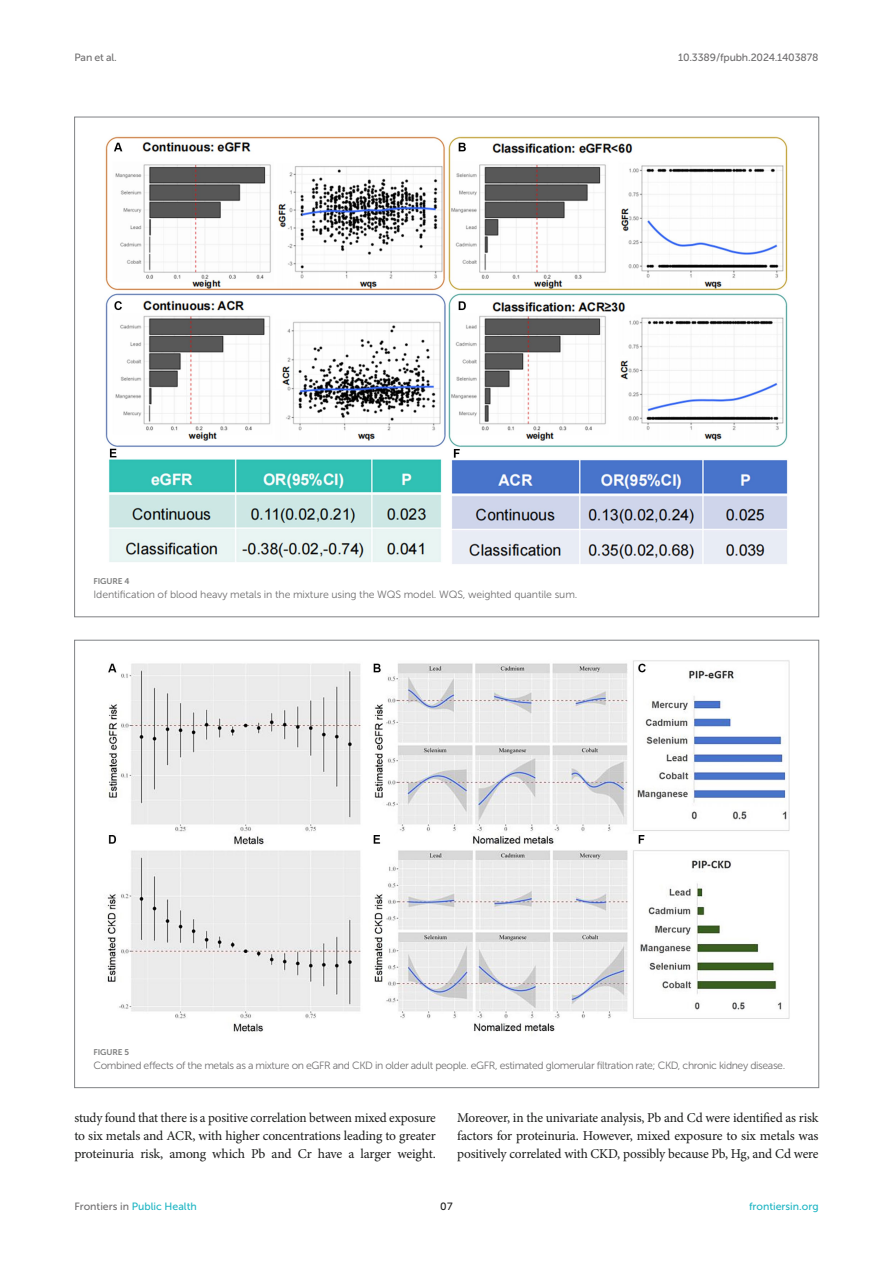
<style>
.page{position:relative;width:893px;height:1263px;background:#fff}
.page>*{position:absolute;margin:0;border:0;box-sizing:border-box;transform-origin:0 0}
.TEXT{font:13.5px/18px "Minion Pro";letter-spacing:-.015em;color:#1b1c1b;text-align:justify}
.FIG_LEG{font:10.5px "Museo Sans 300";letter-spacing:-.035em;color:#706f70}
.FIG_LEG-2{font:10.5px "Museo Sans 300";letter-spacing:-.01em;color:#706f70}
.t1{font:10.5px "Museo Sans 500";color:#1db5c3}
.t2{font:10.5px "Museo Sans 500";letter-spacing:-.015em;color:#706f70}
.t3{font:10.5px "Museo Sans 500";color:#1b1c1b}
.FIG_HD{font:8.25px "Museo Sans 700";letter-spacing:-.01em;color:#7e7f7f}
.s1{color:#706f70}
</style>
<div class="page">
<img style="left:105px;top:136px;width:683px;height:428px">
<img style="left:106px;top:660px;width:684px;height:372px">
<p class="t2" style="left:74px;top:51px;width:44px">Pan et al.</p>
<p class="t2" style="left:678px;top:51px;width:142px">10.3389/fpubh.2024.1403878</p>
<p class="FIG_HD" style="left:94px;top:577px;width:37px">FIGURE 4</p>
<p class="FIG_LEG-2" style="left:94px;top:589px;width:485px">Identification of blood heavy metals in the mixture using the WQS model. WQS, weighted quantile sum.</p>
<p class="FIG_HD" style="left:94px;top:1048px;width:37px">FIGURE 5</p>
<p class="FIG_LEG" style="left:94px;top:1059px;width:693px">Combined effects of the metals as a mixture on eGFR and CKD in older adult people. eGFR, estimated glomerular filtration rate; CKD, chronic kidney disease.</p>
<p class="TEXT" style="left:74px;top:1109px;width:363px">study found that there is a positive correlation between mixed exposure to six metals and ACR, with higher concentrations leading to greater proteinuria risk, among which Pb and Cr have a larger weight.</p>
<p class="TEXT" style="left:457px;top:1109px;width:363px">Moreover, in the univariate analysis, Pb and Cd were identified as risk factors for proteinuria. However, mixed exposure to six metals was positively correlated with CKD, possibly because Pb, Hg, and Cd were</p>
<p class="t1" style="left:74px;top:1200px;width:124px"><span class="s1">Frontiers in</span> Public Health</p>
<p class="t3" style="left:440px;top:1200px;width:14px">07</p>
<p class="t1" style="left:749px;top:1200px;width:71px">frontiersin.org</p>
</div>
